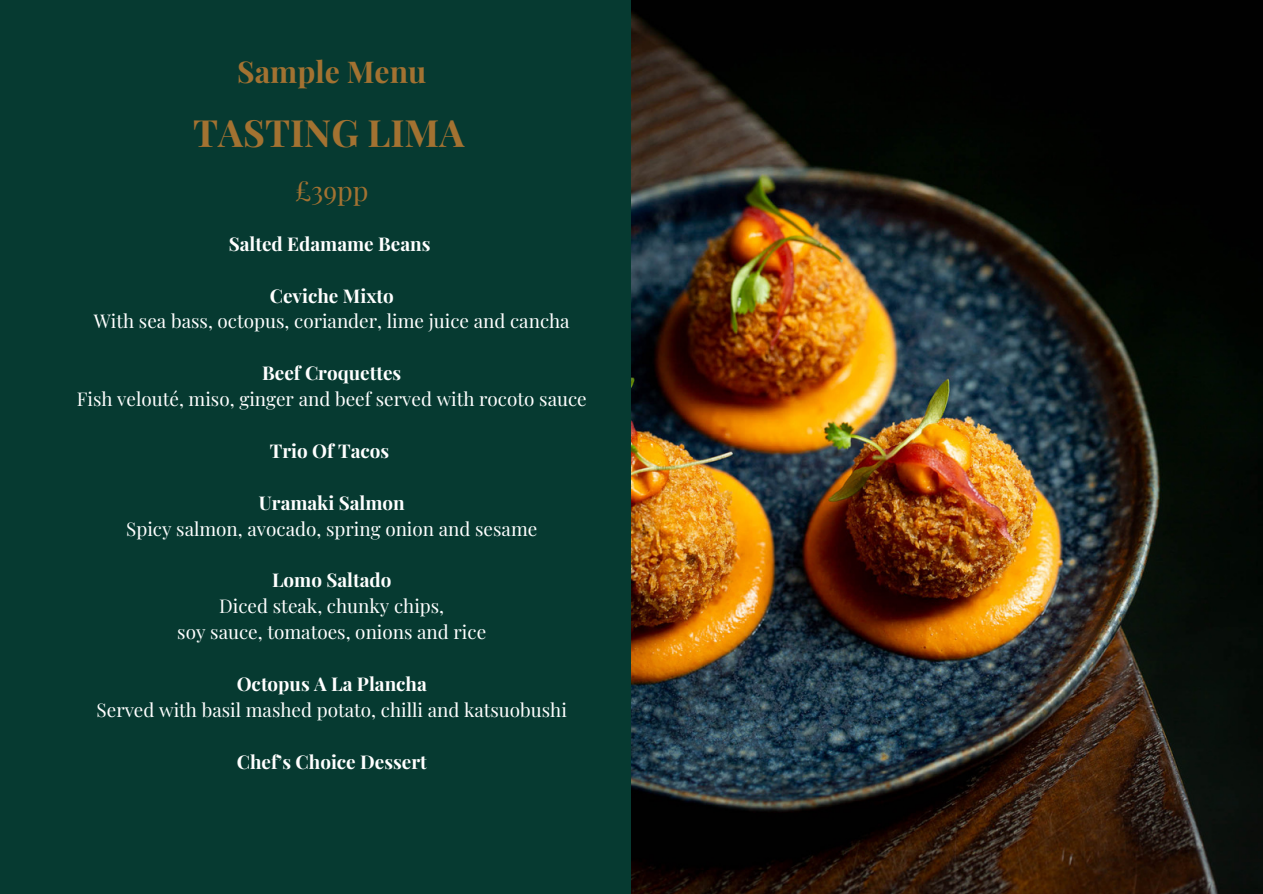
<style>
.page{position:relative;width:1263px;height:894px;background:#fff}
.page>*{position:absolute;margin:0;border:0;box-sizing:border-box;transform-origin:0 0}
.t1{font:700 37.5px "Playfair Display";color:#a37231}
.t2{font:700 30px "Playfair Display";color:#a37231}
.t3{font:27px "Playfair Display";color:#a37231}
.t4{font:18.9px "Playfair Display";color:#fff}
.t5{font:700 18.9px "Playfair Display";color:#fff}
</style>
<div class="page">
<div style="left:0;top:0;width:1263px;height:893px;background:#063a31"></div>
<img style="left:631px;top:0;width:632px;height:893px">
<p class="t2" style="left:237px;top:51px;width:191px">Sample Menu</p>
<p class="t1" style="left:193px;top:107px;width:273px">TASTING LIMA</p>
<h4 class="t3" style="left:295px;top:172px;width:75px">£39pp</h4>
<h2 class="t5" style="left:229px;top:230px;width:203px">Salted Edamame Beans</h2>
<h1 class="t5" style="left:270px;top:282px;width:126px">Ceviche Mixto</h1>
<h3 class="t4" style="left:94px;top:308px;width:477px">With sea bass, octopus, coriander, lime juice and cancha</h3>
<h4 class="t5" style="left:262px;top:360px;width:141px">Beef Croquettes</h4>
<p class="t4" style="left:77px;top:385px;width:511px">Fish velouté , miso, ginger and beef served with rocoto sauce</p>
<p class="t5" style="left:270px;top:437px;width:121px">Trio Of Tacos</p>
<p class="t5" style="left:259px;top:489px;width:147px">Uramaki Salmon</p>
<p class="t4" style="left:126px;top:515px;width:413px">Spicy salmon, avocado, spring onion and sesame</p>
<h4 class="t5" style="left:272px;top:567px;width:121px">Lomo Saltado</h4>
<p class="t4" style="left:219px;top:592px;width:226px">Diced steak, chunky chips,</p>
<p class="t4" style="left:177px;top:618px;width:310px">soy sauce, tomatoes, onions and rice</p>
<p class="t5" style="left:237px;top:670px;width:192px">Octopus A La Plancha</p>
<p class="t4" style="left:97px;top:696px;width:472px">Served with basil mashed potato, chilli and katsuobushi</p>
<p class="t5" style="left:237px;top:748px;width:192px">Chef’s Choice Dessert</p>
</div>
